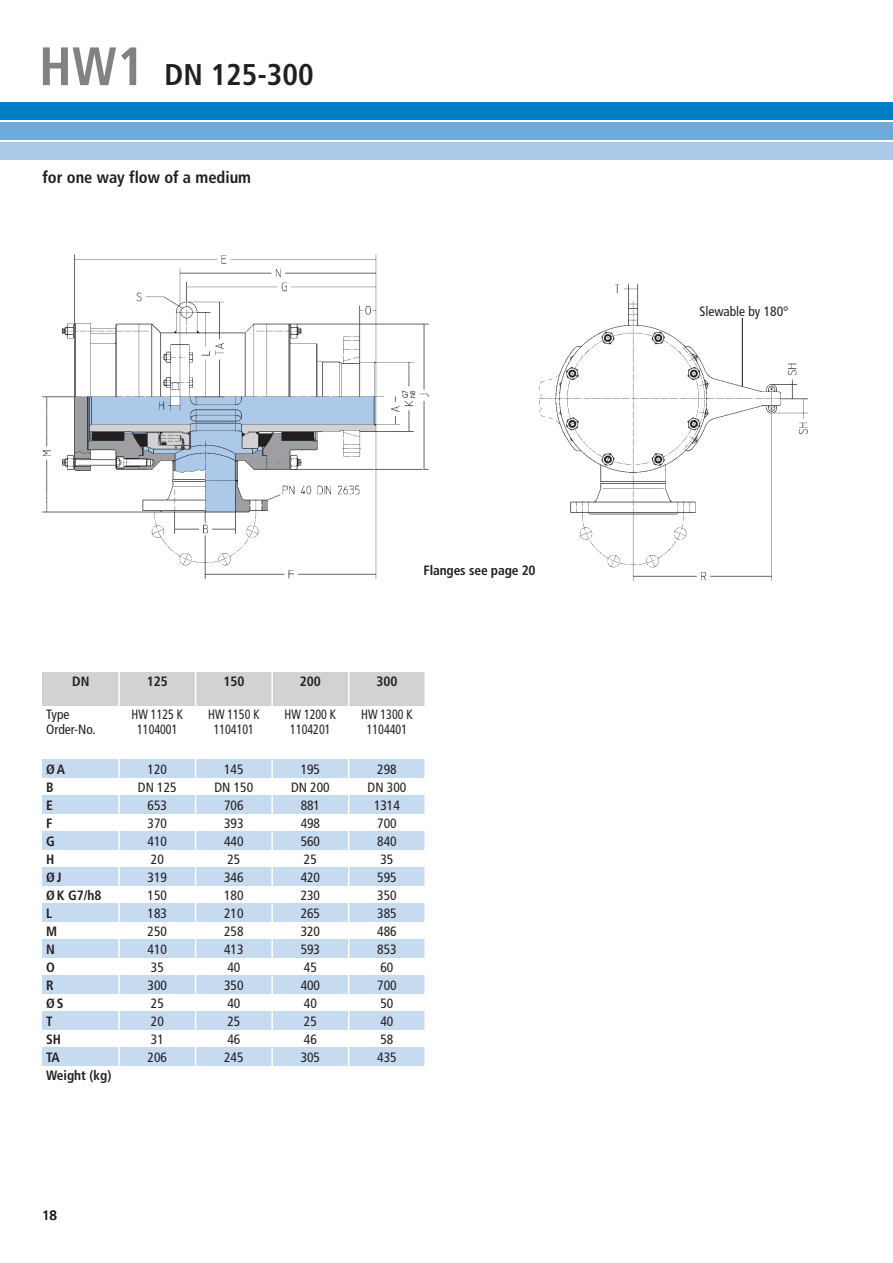
<style>
.page{position:relative;width:893px;height:1263px;background:#fff}
.page>*{position:absolute;margin:0;border:0;box-sizing:border-box;transform-origin:0 0}
.t1{font:700 condensed 30px "Frutiger";color:#231f20}
.t2{font:700 condensed 16.5px "Frutiger";color:#231f20}
.t3{font:condensed 13.5px/18px "Frutiger";color:#231f20;text-align:center}
.t4{font:700 condensed 13.5px/18px "Frutiger";color:#231f20}
.t5{font:condensed 13.5px/14.7px "Frutiger";color:#231f20;text-align:center;scale:.89 1}
.t6{font:13.5px "Frutiger";color:#231f20}
.s1{font-size:54px;color:#808285}
</style>
<div class="page">
<img style="left:43px;top:254px;width:386px;height:325px">
<div style="left:0;top:102px;width:893px;height:18px;background:#007ec5"></div>
<div style="left:0;top:122px;width:893px;height:18px;background:#6da9db"></div>
<div style="left:0;top:142px;width:893px;height:18px;background:#acc9e9"></div>
<img style="left:538px;top:284px;width:270px;height:297px">
<div style="left:43px;top:672px;width:382px;height:33px;background:#d1d2d4"></div>
<hr style="left:118px;top:665px;width:2px;height:130px;background:#fff">
<hr style="left:195px;top:665px;width:1px;height:130px;background:#fff">
<hr style="left:271px;top:665px;width:2px;height:130px;background:#fff">
<hr style="left:348px;top:665px;width:1px;height:130px;background:#fff">
<hr style="left:424px;top:665px;width:2px;height:130px;background:#fff">
<div style="left:43px;top:760px;width:382px;height:18px;background:#c6daf0"></div>
<div style="left:43px;top:796px;width:382px;height:18px;background:#c6daf0"></div>
<div style="left:43px;top:832px;width:382px;height:18px;background:#c6daf0"></div>
<div style="left:43px;top:868px;width:382px;height:18px;background:#c6daf0"></div>
<div style="left:43px;top:904px;width:382px;height:18px;background:#c6daf0"></div>
<div style="left:43px;top:940px;width:382px;height:18px;background:#c6daf0"></div>
<div style="left:43px;top:976px;width:382px;height:18px;background:#c6daf0"></div>
<div style="left:43px;top:1012px;width:382px;height:18px;background:#c6daf0"></div>
<div style="left:43px;top:1048px;width:382px;height:18px;background:#c6daf0"></div>
<hr style="left:118px;top:753px;width:2px;height:389px;background:#fff">
<hr style="left:195px;top:753px;width:1px;height:389px;background:#fff">
<hr style="left:271px;top:753px;width:2px;height:389px;background:#fff">
<hr style="left:348px;top:753px;width:1px;height:389px;background:#fff">
<hr style="left:424px;top:753px;width:2px;height:389px;background:#fff">
<hr style="left:742px;top:318px;width:1px;height:68px;background:#231f20">
<h1 class="t1" style="left:39px;top:63px;width:276px"><span class="s1">HW1</span> DN 125-300</h1>
<p class="t2" style="left:42px;top:170px;width:210px">for one way flow of a medium</p>
<p class="t4" style="left:424px;top:563px;width:114px">Flanges see page 20</p>
<p class="t4" style="left:72px;top:673px;width:19px">DN</p>
<p class="t3" style="left:46px;top:708px;width:51px;line-height:15px;text-align:left">Type<br>Order-No.</p>
<p class="t4" style="left:46px;top:761px;width:67px">ØA<br>B<br>E<br>F<br>G<br>H<br>ØJ<br>Ø K G7/h8<br>L<br>M<br>N<br>O<br>R<br>ØS<br>T<br>SH<br>TA<br>Weight (kg)</p>
<p class="t4" style="left:147px;top:673px;width:23px">125</p>
<p class="t5" style="left:132px;top:708px;width:59px">HW 1125 K<br>1104001</p>
<p class="t4" style="left:223px;top:673px;width:23px">150</p>
<p class="t5" style="left:208px;top:708px;width:59px">HW 1150 K<br>1104101</p>
<p class="t4" style="left:300px;top:673px;width:23px">200</p>
<p class="t5" style="left:285px;top:708px;width:59px">HW 1200 K<br>1104201</p>
<p class="t4" style="left:376px;top:673px;width:23px">300</p>
<p class="t5" style="left:361px;top:708px;width:59px">HW 1300 K<br>1104401</p>
<p class="t3" style="left:138px;top:761px;width:40px">120<br>DN 125<br>653<br>370<br>410<br>20<br>319<br>150<br>183<br>250<br>410<br>35<br>300<br>25<br>20<br>31<br>206</p>
<p class="t3" style="left:215px;top:761px;width:40px">145<br>DN 150<br>706<br>393<br>440<br>25<br>346<br>180<br>210<br>258<br>413<br>40<br>350<br>40<br>25<br>46<br>245</p>
<p class="t3" style="left:291px;top:761px;width:40px">195<br>DN 200<br>881<br>498<br>560<br>25<br>420<br>230<br>265<br>320<br>593<br>45<br>400<br>40<br>25<br>46<br>305</p>
<p class="t3" style="left:368px;top:761px;width:40px">298<br>DN 300<br>1314<br>700<br>840<br>35<br>595<br>350<br>385<br>486<br>853<br>60<br>700<br>50<br>40<br>58<br>435</p>
<p class="t6" style="left:42px;top:1210px;width:17px">18</p>
<p class="t3" style="left:699px;top:303px;width:91px">Slewable by 180°</p>
</div>
